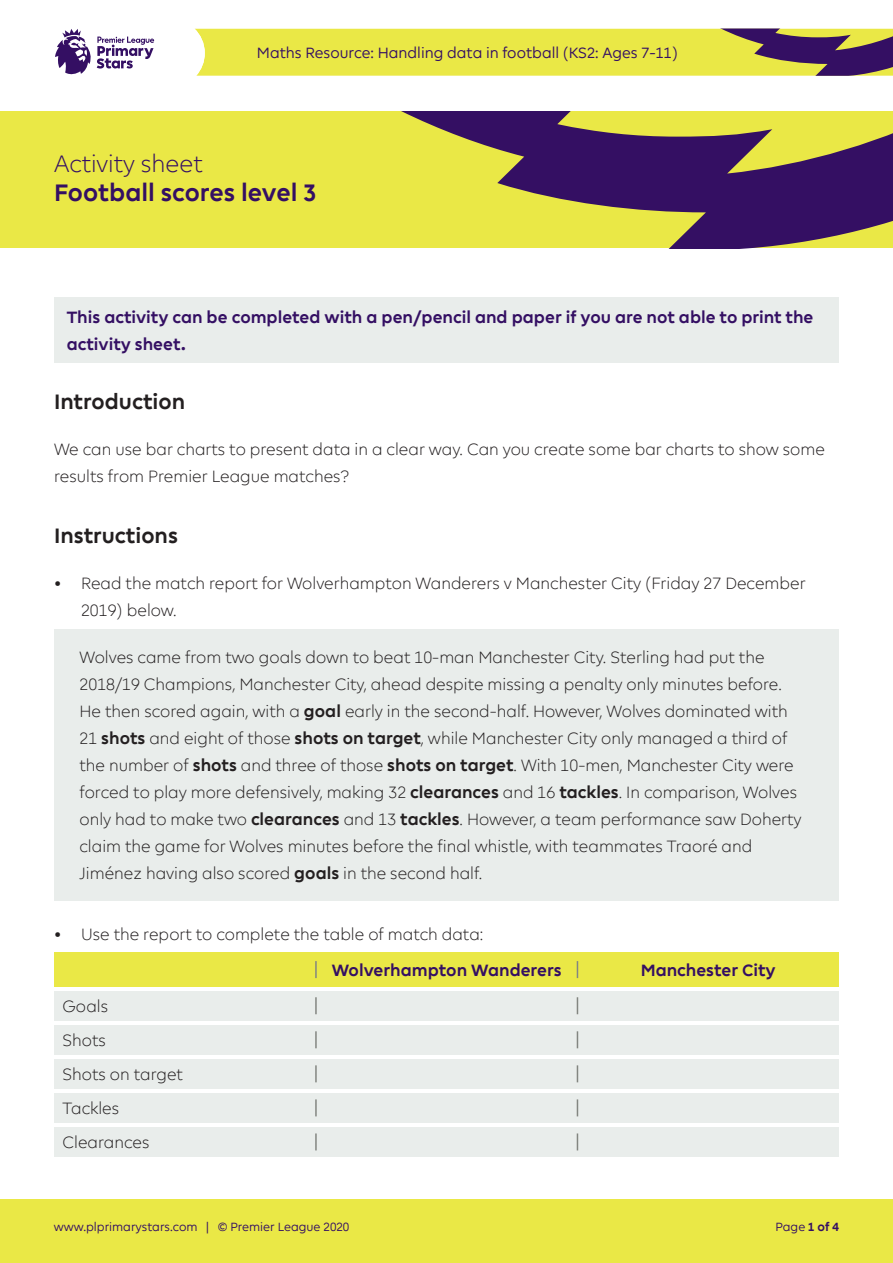
<style>
.page{position:relative;width:893px;height:1263px;background:#fff}
.page>*{position:absolute;margin:0;border:0;box-sizing:border-box;transform-origin:0 0}
.Resource_Title_Purpl{font:700 24px "Premier League";color:#340f63}
.Resource_Identifier{font:300 24px "Premier League";color:#340f63}
.Instructions{font:700 21px "Premier League";color:#231f20}
.Body{font:300 16.5px/27px "Premier League";color:#231f20}
.Body-2{font:700 16.5px/27px "Premier League";color:#340f63}
.Purple_Header{font:700 16.5px "Premier League";color:#340f63}
.Resource_Pack_Title{font:15px "Premier League";color:#340f63}
.t1{font:12px "Premier League";color:#340f63}
.s1{font-weight:700}
</style>
<div class="page">
<div style="left:0;top:111px;width:893px;height:137px;background:#eae846"></div>
<svg style="left:401px;top:111px;width:492px;height:137px;fill:#340f63"></svg>
<svg style="left:195px;top:28px;width:698px;height:48px"></svg>
<div style="left:0;top:1199px;width:893px;height:64px;background:#eae846"></div>
<div style="left:54px;top:952px;width:785px;height:34px;background:#eae846"></div>
<svg style="left:55px;top:29px;width:99px;height:46px"></svg>
<div style="left:54px;top:298px;width:785px;height:65px;background:#e9edeb"></div>
<div style="left:54px;top:629px;width:785px;height:271px;background:#e9edeb"></div>
<div style="left:54px;top:991px;width:785px;height:30px;background:#e9edeb"></div>
<div style="left:54px;top:1025px;width:785px;height:30px;background:#e9edeb"></div>
<div style="left:54px;top:1059px;width:785px;height:30px;background:#e9edeb"></div>
<div style="left:54px;top:1093px;width:785px;height:30px;background:#e9edeb"></div>
<div style="left:54px;top:1127px;width:785px;height:30px;background:#e9edeb"></div>
<svg style="left:315px;top:961px;width:2px;height:17px"></svg>
<svg style="left:315px;top:997px;width:2px;height:17px"></svg>
<svg style="left:315px;top:1031px;width:2px;height:17px"></svg>
<svg style="left:315px;top:1065px;width:2px;height:17px"></svg>
<svg style="left:577px;top:961px;width:1px;height:17px"></svg>
<svg style="left:577px;top:997px;width:1px;height:17px"></svg>
<svg style="left:577px;top:1031px;width:1px;height:17px"></svg>
<svg style="left:577px;top:1065px;width:1px;height:17px"></svg>
<svg style="left:315px;top:1099px;width:2px;height:17px"></svg>
<svg style="left:315px;top:1133px;width:2px;height:17px"></svg>
<svg style="left:577px;top:1099px;width:1px;height:17px"></svg>
<svg style="left:577px;top:1133px;width:1px;height:17px"></svg>
<p class="Resource_Pack_Title" style="left:257px;top:44px;width:422px">Maths Resource: Handling data in football (KS2: Ages 7-11)</p>
<p class="Resource_Identifier" style="left:54px;top:151px;width:150px">Activity sheet</p>
<p class="Resource_Title_Purpl" style="left:54px;top:179px;width:264px">Football scores level 3</p>
<p class="Body-2" style="left:67px;top:304px;width:748px">This activity can be completed with a pen/pencil and paper if you are not able to print the activity sheet.</p>
<p class="Instructions" style="left:54px;top:390px;width:133px">Introduction</p>
<p class="Body" style="left:54px;top:436px;width:772px">We can use bar charts to present data in a clear way. Can you create some bar charts to show some results from Premier League matches?</p>
<p class="Instructions" style="left:54px;top:524px;width:126px">Instructions</p>
<p class="Body" style="left:81px;top:570px;width:726px;text-indent:-27px">• Read the match report for Wolverhampton Wanderers v Manchester City (Friday 27 December<br>2019) below.</p>
<p class="Body" style="left:80px;top:644px;width:724px">Wolves came from two goals down to beat 10-man Manchester City. Sterling had put the 2018/19 Champions, Manchester City, ahead despite missing a penalty only minutes before.<br>He then scored again, with a <span class="s1">goal</span> early in the second-half. However, Wolves dominated with 21 <span class="s1">shots</span> and eight of those <span class="s1">shots on target</span>, while Manchester City only managed a third of the number of <span class="s1">shots</span> and three of those <span class="s1">shots on target</span>. With 10-men, Manchester City were forced to play more defensively, making 32 <span class="s1">clearances</span> and 16 <span class="s1">tackles</span>. In comparison, Wolves only had to make two <span class="s1">clearances</span> and 13 <span class="s1">tackles</span>. However, a team performance saw Doherty claim the game for Wolves minutes before the final whistle, with teammates Traoré and Jiménez having also scored <span class="s1">goals</span> in the second half.</p>
<p class="Body" style="left:54px;top:921px;width:431px">• Use the report to complete the table of match data:</p>
<p class="Purple_Header" style="left:332px;top:961px;width:231px">Wolverhampton Wanderers</p>
<p class="Purple_Header" style="left:641px;top:961px;width:137px">Manchester City</p>
<p class="Body" style="left:63px;top:993px;width:47px">Goals</p>
<p class="Body" style="left:63px;top:1027px;width:45px">Shots</p>
<p class="Body" style="left:63px;top:1061px;width:122px">Shots on target</p>
<p class="Body" style="left:63px;top:1095px;width:58px">Tackles</p>
<p class="Body" style="left:63px;top:1129px;width:89px">Clearances</p>
<p class="t1" style="left:54px;top:1220px;width:297px">www.plprimarystars.com | © Premier League 2020</p>
<p class="t1" style="left:775px;top:1220px;width:65px">Page <span class="s1">1 of 4</span></p>
</div>
